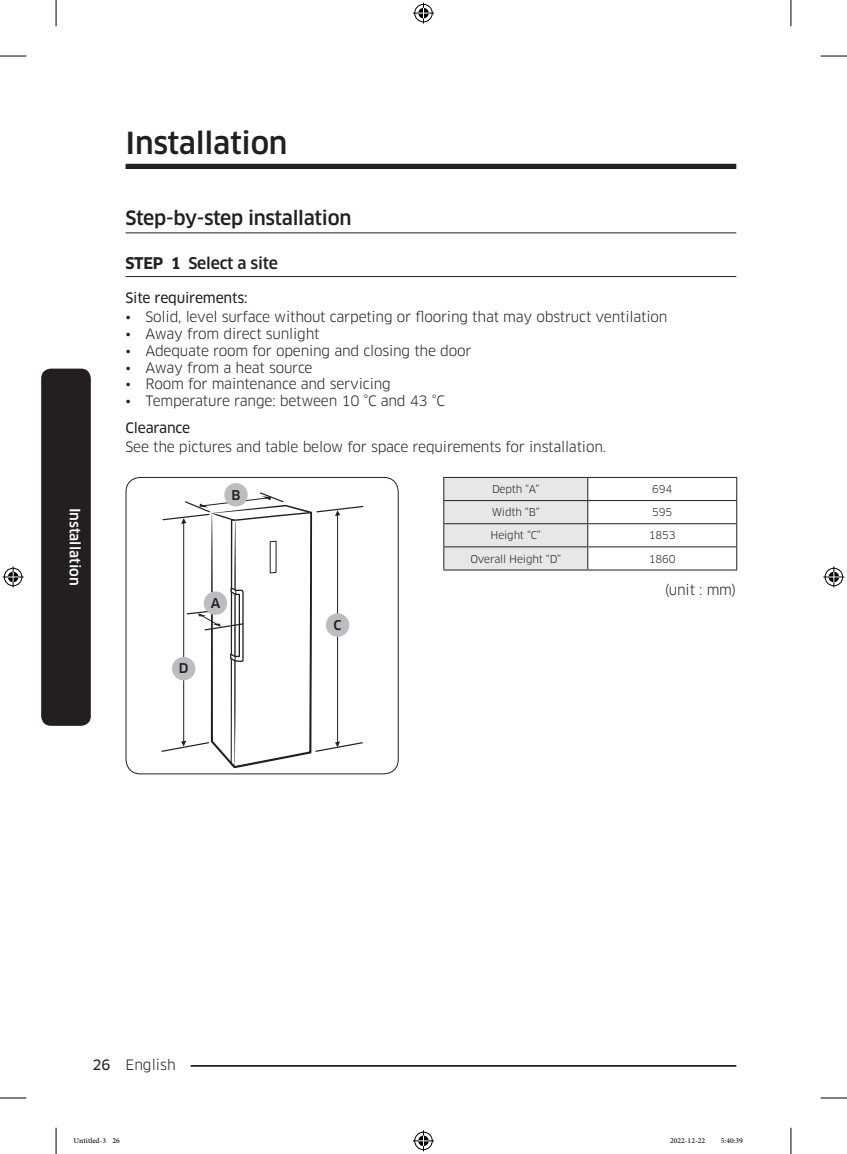
<style>
.page{position:relative;width:847px;height:1154px;background:#fff}
.page>*{position:absolute;margin:0;border:0;box-sizing:border-box;transform-origin:0 0}
.t1{font:500 29.75px "Samsung Clan Pro";letter-spacing:-.01em;color:#231f20}
.t2{font:500 19.25px "Samsung Clan Pro";letter-spacing:-.015em;color:#231f20}
.t3{font:500 15.75px "Samsung Clan Pro";letter-spacing:-.015em;color:#231f20}
.P_Right{font:14px "Samsung Clan Pro";letter-spacing:-.015em;color:#231f20}
.t4{font:14px "Samsung Clan Pro News";letter-spacing:-.015em;color:#231f20}
.Sidebar{font:500 14px "Samsung Clan Pro";color:#fff}
.image{font:500 13.3px "Samsung Clan Pro";color:#231f20}
.P_Small__Center{font:10.5px "Samsung Clan Pro";letter-spacing:-.015em;color:#231f20}
.t5{font:10.5px "Adobe Arabic";color:#000}
.s1{font-weight:700}
.s2{font-family:"Samsung Clan Pro News"}
</style>
<div class="page">
<div style="left:125px;top:164px;width:611px;height:5px;background:#231f20"></div>
<hr style="left:125px;top:1065px;width:611px;height:2px;background:#231f20">
<div style="left:111px;top:1055px;width:79px;height:17px;background:#fff"></div>
<div style="left:41px;top:369px;width:50px;height:357px;background:#231f20;border-radius:10px"></div>
<hr style="left:125px;top:232px;width:611px;height:1px;background:#231f20">
<hr style="left:125px;top:276px;width:611px;height:1px;background:#231f20">
<svg style="left:260px;top:492px;width:104px;height:260px"></svg>
<div style="left:326px;top:613px;width:23px;height:24px;background:#bcbdc0;border-radius:50%"></div>
<svg style="left:161px;top:496px;width:151px;height:272px"></svg>
<div style="left:172px;top:657px;width:23px;height:23px;background:#bcbdc0;border-radius:50%"></div>
<div style="left:224px;top:483px;width:24px;height:23px;background:#bcbdc0;border-radius:50%"></div>
<div style="left:204px;top:591px;width:23px;height:24px;background:#bcbdc0;border-radius:50%"></div>
<div style="left:125px;top:477px;width:273px;height:297px;border:1px solid #231f20;border-radius:14px"></div>
<hr style="left:587px;top:477px;width:149px;height:1px;background:#231f20">
<hr style="left:587px;top:500px;width:149px;height:1px;background:#231f20">
<hr style="left:587px;top:523px;width:149px;height:1px;background:#231f20">
<hr style="left:587px;top:546px;width:149px;height:1px;background:#231f20">
<svg style="left:443px;top:477px;width:145px;height:92px;background:#dbdcde"></svg>
<svg style="left:736px;top:478px;width:1px;height:91px"></svg>
<hr style="left:443px;top:569px;width:144px;height:1px;background:#231f20">
<hr style="left:587px;top:569px;width:149px;height:1px;background:#231f20">
<svg style="left:0;top:56px;width:26px;height:1px"></svg>
<svg style="left:820px;top:56px;width:26px;height:1px"></svg>
<svg style="left:0;top:1097px;width:26px;height:1px"></svg>
<svg style="left:820px;top:1097px;width:26px;height:1px"></svg>
<svg style="left:56px;top:0;width:1px;height:26px"></svg>
<svg style="left:56px;top:1128px;width:1px;height:26px"></svg>
<svg style="left:790px;top:0;width:1px;height:26px"></svg>
<svg style="left:790px;top:1128px;width:1px;height:26px"></svg>
<svg style="left:413px;top:3px;width:21px;height:21px"></svg>
<svg style="left:413px;top:1130px;width:21px;height:21px"></svg>
<svg style="left:3px;top:566px;width:21px;height:21px"></svg>
<svg style="left:823px;top:566px;width:21px;height:21px"></svg>
<h1 class="t1" style="left:125px;top:125px;width:163px">Installation</h1>
<p class="Sidebar" style="left:83px;top:508px;width:79px;rotate:90deg">Installation</p>
<h2 class="t2" style="left:125px;top:207px;width:227px">Step-by-step installation</h2>
<p class="t3" style="left:125px;top:254px;width:154px"><span class="s1">STEP 1</span> Select a site</p>
<h4 class="t4" style="left:125px;top:289px;width:123px">Site requirements:</h4>
<p class="P_Right" style="left:125px;top:309px;width:543px">• Solid, level surface without carpeting or flooring that may obstruct ventilation</p>
<p class="P_Right" style="left:125px;top:325px;width:195px">• Away from direct sunlight</p>
<p class="P_Right" style="left:125px;top:342px;width:347px">• Adequate room for opening and closing the door</p>
<p class="P_Right" style="left:125px;top:359px;width:188px">• Away from a heat source</p>
<p class="P_Right" style="left:125px;top:376px;width:267px">• Room for maintenance and servicing</p>
<p class="P_Right" style="left:125px;top:393px;width:321px">• Temperature range: between 10 °C and 43 °C</p>
<h4 class="t4" style="left:125px;top:419px;width:66px">Clearance</h4>
<p class="P_Right" style="left:125px;top:439px;width:482px">See the pictures and table below for space requirements for installation.</p>
<p class="image" style="left:231px;top:487px;width:11px">B</p>
<p class="image" style="left:179px;top:661px;width:11px">D</p>
<p class="image" style="left:211px;top:595px;width:11px">A</p>
<p class="image" style="left:333px;top:617px;width:9px">C</p>
<p class="P_Small__Center" style="left:492px;top:483px;width:49px">Depth “A”</p>
<p class="P_Small__Center" style="left:652px;top:483px;width:22px">694</p>
<p class="P_Small__Center" style="left:491px;top:506px;width:50px">Width “B”</p>
<p class="P_Small__Center" style="left:652px;top:506px;width:22px">595</p>
<p class="P_Small__Center" style="left:490px;top:529px;width:52px">Height “C”</p>
<p class="P_Small__Center" style="left:648px;top:529px;width:28px">1853</p>
<p class="P_Small__Center" style="left:470px;top:552px;width:92px">Overall Height “D”</p>
<p class="P_Small__Center" style="left:648px;top:552px;width:28px">1860</p>
<p class="P_Right" style="left:664px;top:581px;width:73px">(unit : mm)</p>
<p class="P_Right" style="left:92px;top:1056px;width:85px"><span class="s2">26</span> English</p>
<p class="t5" style="left:74px;top:1133px;width:48px">Untitled-3 26</p>
<p class="t5" style="left:669px;top:1133px;width:37px">2022-12-22</p>
<p class="t5" style="left:720px;top:1133px;width:24px">5:40:39</p>
</div>
